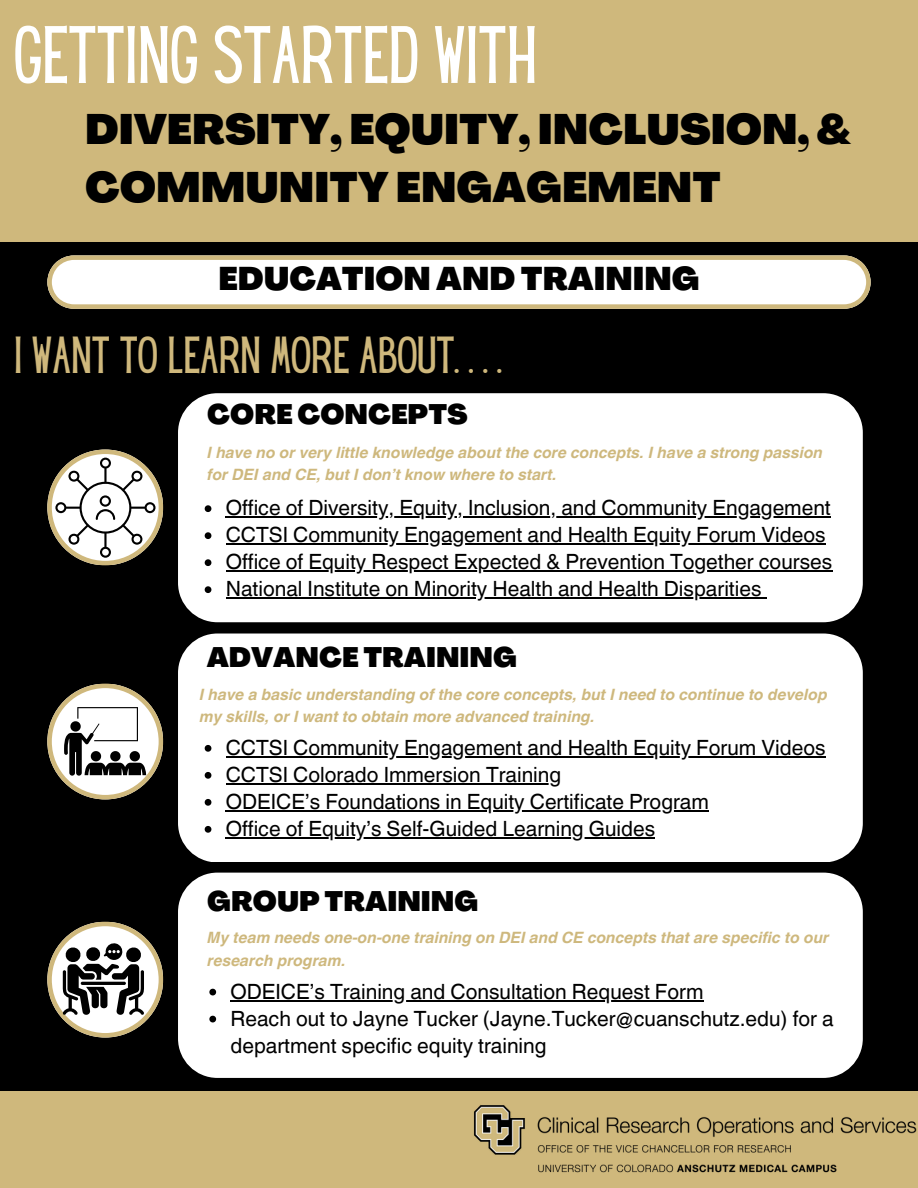
<style>
.page{position:relative;width:918px;height:1188px;background:#000}
.page>*{position:absolute;margin:0;border:0;box-sizing:border-box;transform-origin:0 0}
.t1{font:71.1px "Hey Gotcha";color:#fff}
.t2{font:45.6px "Hey Gotcha";color:#cfb87c}
.t3{font:900 41.85px/58.5px "Agrandir";color:#000}
.t4{font:900 32.25px "Agrandir";color:#000}
.t5{font:900 27.75px "Agrandir";color:#000}
.t6{font:21px/27px "Helvetica World";color:#000}
.t7{font:italic 700 15.6px/22.5px "Helvetica World";color:#ceb87d}
</style>
<div class="page">
<div style="left:0;top:0;width:918px;height:242px;background:#cfb87c"></div>
<svg style="left:47px;top:255px;width:824px;height:53px;background:#f2efe5"></svg>
<div style="left:178px;top:393px;width:685px;height:229px;background:#fff;border-radius:39px"></div>
<div style="left:0;top:1091px;width:918px;height:97px;background:#cfb87c"></div>
<svg style="left:47px;top:450px;width:116px;height:115px"></svg>
<svg style="left:47px;top:684px;width:116px;height:115px"></svg>
<svg style="left:47px;top:922px;width:116px;height:116px"></svg>
<div style="left:178px;top:634px;width:685px;height:228px;background:#fff;border-radius:39px"></div>
<div style="left:178px;top:873px;width:685px;height:205px;background:#fff;border-radius:39px"></div>
<img style="left:474px;top:1105px;width:443px;height:68px">
<svg style="left:205px;top:505px;width:6px;height:7px"></svg>
<hr style="left:226px;top:517px;width:605px;height:1px;background:#000">
<svg style="left:205px;top:532px;width:6px;height:7px"></svg>
<hr style="left:226px;top:544px;width:600px;height:1px;background:#000">
<svg style="left:205px;top:559px;width:6px;height:7px"></svg>
<hr style="left:226px;top:571px;width:606px;height:1px;background:#000">
<svg style="left:205px;top:586px;width:6px;height:7px"></svg>
<hr style="left:226px;top:598px;width:536px;height:1px;background:#000">
<svg style="left:205px;top:745px;width:6px;height:7px"></svg>
<hr style="left:226px;top:756px;width:600px;height:1px;background:#000">
<svg style="left:205px;top:772px;width:6px;height:7px"></svg>
<hr style="left:226px;top:783px;width:335px;height:1px;background:#000">
<svg style="left:205px;top:799px;width:6px;height:7px"></svg>
<hr style="left:226px;top:810px;width:483px;height:1px;background:#000">
<svg style="left:205px;top:826px;width:6px;height:7px"></svg>
<hr style="left:226px;top:837px;width:429px;height:1px;background:#000">
<svg style="left:209px;top:989px;width:7px;height:6px"></svg>
<hr style="left:230px;top:1000px;width:474px;height:1px;background:#000">
<svg style="left:209px;top:1016px;width:7px;height:6px"></svg>
<p class="t1" style="left:14px;top:26px;width:520px">GETTING STARTED WITH</p>
<p class="t3" style="left:85px;top:104px;width:768px">DIVERSITY, EQUITY, INCLUSION, &amp;<br>COMMUNITY ENGAGEMENT</p>
<p class="t4" style="left:218px;top:266px;width:483px">EDUCATION AND TRAINING</p>
<p class="t2" style="left:14px;top:337px;width:489px">I WANT TO LEARN MORE ABOUT. . . .</p>
<p class="t5" style="left:207px;top:404px;width:262px">CORE CONCEPTS</p>
<p class="t7" style="left:207px;top:439px;width:617px">I have no or very little knowledge about the core concepts. I have a strong passion for DEI and CE, but I don’t know where to start.</p>
<p class="t6" style="left:226px;top:495px;width:606px">Office of Diversity, Equity, Inclusion, and Community Engagement</p>
<p class="t6" style="left:226px;top:522px;width:601px">CCTSI Community Engagement and Health Equity Forum Videos</p>
<p class="t6" style="left:226px;top:549px;width:608px">Office of Equity Respect Expected &amp; Prevention Together courses</p>
<p class="t6" style="left:226px;top:576px;width:537px">National Institute on Minority Health and Health Disparities</p>
<p class="t5" style="left:207px;top:646px;width:312px">ADVANCE TRAINING</p>
<p class="t7" style="left:199px;top:681px;width:630px">I have a basic understanding of the core concepts, but I need to continue to develop my skills, or I want to obtain more advanced training.</p>
<p class="t6" style="left:226px;top:734px;width:601px">CCTSI Community Engagement and Health Equity Forum Videos</p>
<p class="t6" style="left:226px;top:761px;width:337px">CCTSI Colorado Immersion Training</p>
<p class="t6" style="left:226px;top:788px;width:485px">ODEICE’s Foundations in Equity Certificate Program</p>
<p class="t6" style="left:226px;top:815px;width:431px">Office of Equity’s Self-Guided Learning Guides</p>
<p class="t5" style="left:207px;top:890px;width:273px">GROUP TRAINING</p>
<p class="t7" style="left:207px;top:925px;width:623px">My team needs one-on-one training on DEI and CE concepts that are specific to our research program.</p>
<p class="t6" style="left:230px;top:978px;width:475px">ODEICE’s Training and Consultation Request Form</p>
<p class="t6" style="left:230px;top:1005px;width:605px">Reach out to Jayne Tucker (Jayne.Tucker@cuanschutz.edu) for a department specific equity training</p>
</div>
